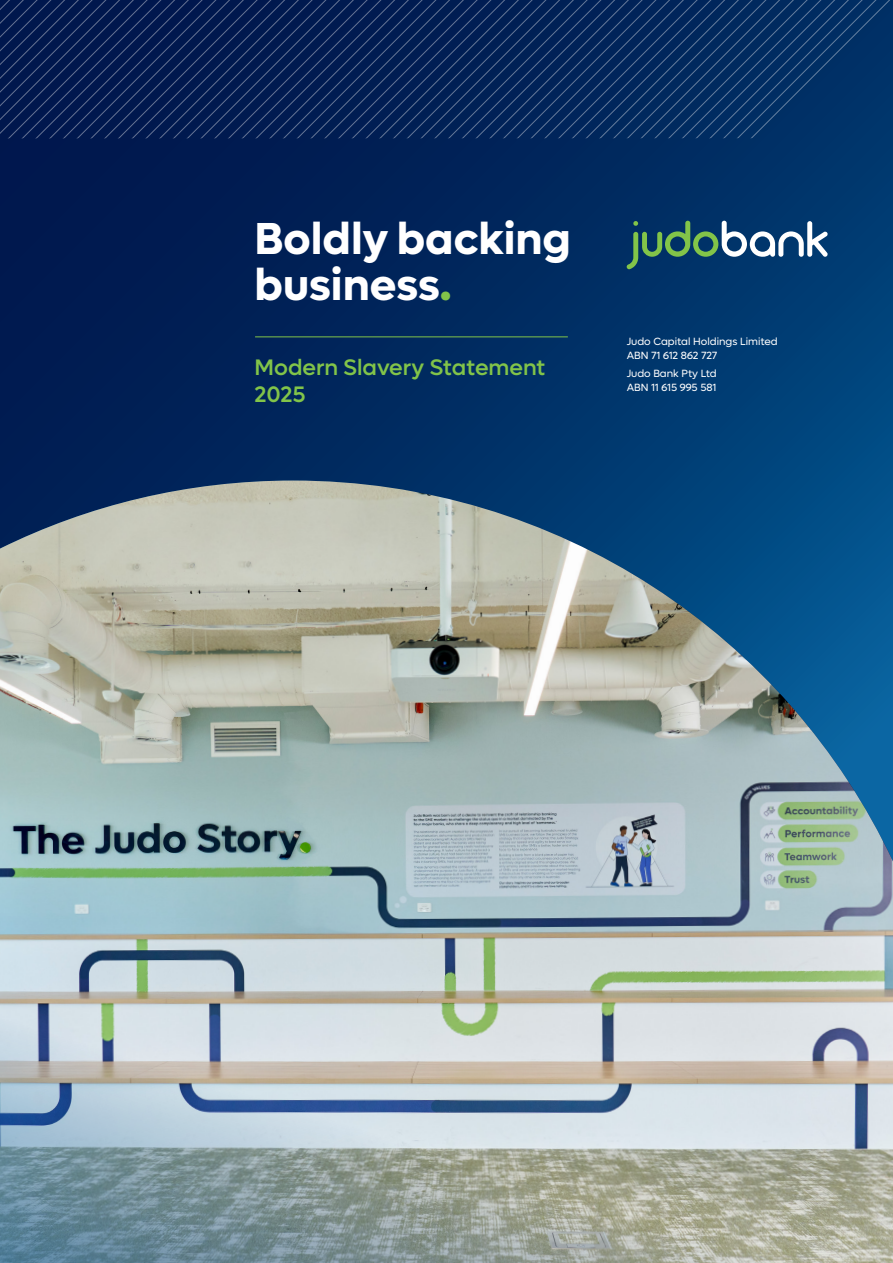
<style>
.page{position:relative;width:893px;height:1263px;background:#fff}
.page>*{position:absolute;margin:0;border:0;box-sizing:border-box;transform-origin:0 0}
.t1{font:700 45px/45.5px "Lufga JB";color:#fff}
.t2{font:500 22.5px/27px "Lufga JB";color:#82c449}
.t3{font:10.5px/13.5px "Lufga JB";color:#fff}
.s1{color:#82c449}
</style>
<div class="page">
<div style="left:0;top:0;width:893px;height:1263px;background:linear-gradient(to right,#01164b,#003f76)"></div>
<svg style="left:627px;top:221px;width:201px;height:48px;background:#34627a"></svg>
<hr style="left:255px;top:336px;width:313px;height:1px;background:#82c449">
<svg style="left:126px;top:0;width:767px;height:138px;background:#092a5d"></svg>
<img style="left:0;top:480px;width:893px;height:783px">
<h1 class="t1" style="left:255px;top:216px;width:318px">Boldly backing business<span class="s1">.</span></h1>
<h2 class="t2" style="left:255px;top:354px;width:292px">Modern Slavery Statement<br>2025</h2>
<p class="t3" style="left:627px;top:335px;width:153px">Judo Capital Holdings Limited<br>ABN 71 612 862 727</p>
<p class="t3" style="left:627px;top:367px;width:92px">Judo Bank Pty Ltd<br>ABN 11 615 995 581</p>
</div>
